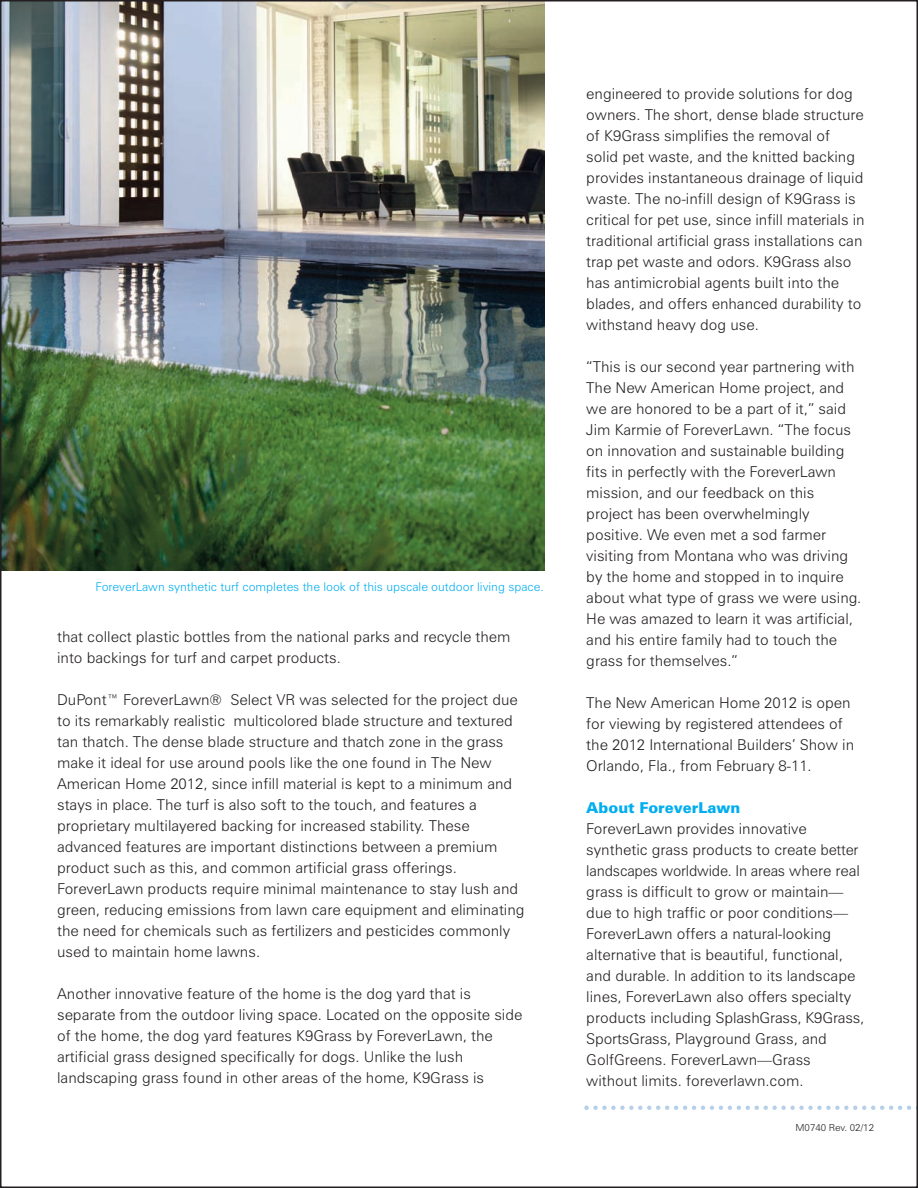
<style>
.page{position:relative;width:918px;height:1188px;background:#fff}
.page>*{position:absolute;margin:0;border:0;box-sizing:border-box;transform-origin:0 0}
.t1{font:300 15px/21px "Zurich BT";color:#231f20}
.t2{font:900 15px "Zurich BT";color:#00aeef}
.t3{font:300 12px "Zurich BT";color:#00aeef}
.t4{font:300 9.75px "Zurich BT";color:#231f20}
</style>
<div class="page">
<svg style="left:584px;top:1106px;width:328px;height:4px"></svg>
<img style="left:3px;top:3px;width:541px;height:568px">
<p class="t3" style="left:96px;top:582px;width:450px">ForeverLawn synthetic turf completes the look of this upscale outdoor living space.</p>
<p class="t1" style="left:57px;top:628px;width:455px">that collect plastic bottles from the national parks and recycle them into backings for turf and carpet products.</p>
<p class="t1" style="left:57px;top:691px;width:469px">DuPont™ ForeverLawn® Select VR was selected for the project due to its remarkably realistic multicolored blade structure and textured tan thatch. The dense blade structure and thatch zone in the grass make it ideal for use around pools like the one found in The New American Home 2012, since infill material is kept to a minimum and stays in place. The turf is also soft to the touch, and features a proprietary multilayered backing for increased stability. These advanced features are important distinctions between a premium product such as this, and common artificial grass offerings.<br>ForeverLawn products require minimal maintenance to stay lush and green, reducing emissions from lawn care equipment and eliminating the need for chemicals such as fertilizers and pesticides commonly used to maintain home lawns.</p>
<p class="t1" style="left:57px;top:985px;width:467px">Another innovative feature of the home is the dog yard that is separate from the outdoor living space. Located on the opposite side of the home, the dog yard features K9Grass by ForeverLawn, the artificial grass designed specifically for dogs. Unlike the lush landscaping grass found in other areas of the home, K9Grass is</p>
<p class="t1" style="left:586px;top:84px;width:280px">engineered to provide solutions for dog owners. The short, dense blade structure of K9Grass simplifies the removal of solid pet waste, and the knitted backing provides instantaneous drainage of liquid waste. The no-infill design of K9Grass is critical for pet use, since infill materials in traditional artificial grass installations can trap pet waste and odors. K9Grass also has antimicrobial agents built into the blades, and offers enhanced durability to withstand heavy dog use.</p>
<p class="t1" style="left:586px;top:357px;width:277px">“This is our second year partnering with The New American Home project, and we are honored to be a part of it,” said Jim Karmie of ForeverLawn. “The focus on innovation and sustainable building fits in perfectly with the ForeverLawn mission, and our feedback on this project has been overwhelmingly positive. We even met a sod farmer visiting from Montana who was driving by the home and stopped in to inquire about what type of grass we were using.<br>He was amazed to learn it was artificial, and his entire family had to touch the grass for themselves.”</p>
<p class="t1" style="left:586px;top:693px;width:269px">The New American Home 2012 is open for viewing by registered attendees of the 2012 International Builders’ Show in Orlando, Fla., from February 8-11.</p>
<p class="t2" style="left:586px;top:802px;width:156px">About ForeverLawn</p>
<p class="t1" style="left:586px;top:819px;width:280px">ForeverLawn provides innovative synthetic grass products to create better landscapes worldwide. In areas where real grass is difficult to grow or maintain— due to high traffic or poor conditions— ForeverLawn offers a natural- looking alternative that is beautiful, functional, and durable. In addition to its landscape lines, ForeverLawn also offers specialty products including SplashGrass, K9Grass, SportsGrass, Playground Grass, and GolfGreens. ForeverLawn—Grass without limits. foreverlawn.com.</p>
<p class="t4" style="left:796px;top:1124px;width:80px">M0740 Rev. 02/12</p>
</div>
